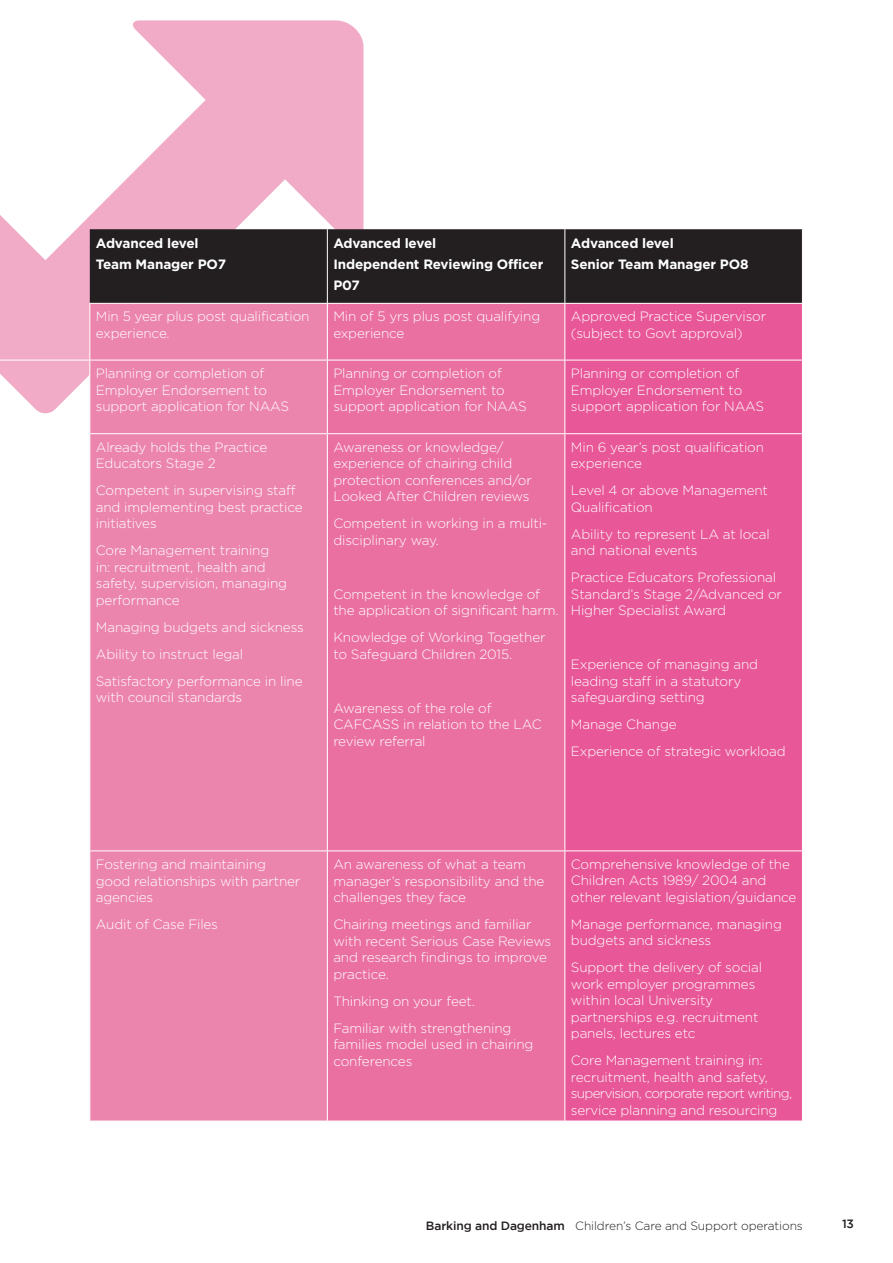
<style>
.page{position:relative;width:893px;height:1263px;background:#fff}
.page>*{position:absolute;margin:0;border:0;box-sizing:border-box;transform-origin:0 0}
.t1{font:300 13.5px/16.5px "Gotham";letter-spacing:-.01em;color:#fff}
.t2{font:700 13.5px/21px "Gotham";letter-spacing:-.01em;color:#fff}
.t3{font:300 12px "Gotham";letter-spacing:-.01em;color:#231f20}
.t4{font:500 12px "Gotham";color:#231f20}
.s1{font-weight:500}
</style>
<div class="page">
<svg style="left:0;top:20px;width:363px;height:394px;fill:#f1abc7"></svg>
<div style="left:90px;top:229px;width:712px;height:74px;background:#231f20"></div>
<div style="left:90px;top:304px;width:237px;height:817px;background:#ec85ae"></div>
<div style="left:328px;top:304px;width:236px;height:817px;background:#ea70a2"></div>
<div style="left:565px;top:304px;width:237px;height:817px;background:#e85798"></div>
<hr style="left:327px;top:229px;width:1px;height:74px;background:#fff">
<hr style="left:565px;top:229px;width:1px;height:74px;background:#fff">
<hr style="left:89px;top:303px;width:238px;height:1px;background:#fff">
<hr style="left:327px;top:303px;width:238px;height:1px;background:#fff">
<hr style="left:0;top:360px;width:90px;height:1px;background:#fff">
<hr style="left:89px;top:303px;width:1px;height:57px;background:#fff">
<hr style="left:327px;top:303px;width:1px;height:57px;background:#fff">
<hr style="left:90px;top:360px;width:237px;height:1px;background:#fff">
<hr style="left:89px;top:360px;width:1px;height:73px;background:#fff">
<hr style="left:327px;top:360px;width:238px;height:1px;background:#fff">
<hr style="left:327px;top:360px;width:1px;height:73px;background:#fff">
<hr style="left:565px;top:360px;width:238px;height:1px;background:#fff">
<hr style="left:90px;top:433px;width:237px;height:1px;background:#fff">
<hr style="left:327px;top:433px;width:238px;height:1px;background:#fff">
<hr style="left:565px;top:433px;width:238px;height:1px;background:#fff">
<hr style="left:90px;top:850px;width:237px;height:1px;background:#fff">
<hr style="left:327px;top:850px;width:238px;height:1px;background:#fff">
<hr style="left:565px;top:850px;width:238px;height:1px;background:#fff">
<p class="t2" style="left:96px;top:232px;width:132px">Advanced level<br>Team Manager PO7</p>
<p class="t2" style="left:333px;top:232px;width:212px">Advanced level<br>Independent Reviewing Officer<br>P07</p>
<p class="t2" style="left:571px;top:232px;width:179px">Advanced level<br>Senior Team Manager PO8</p>
<p class="t1" style="left:96px;top:308px;width:215px">Min 5 year plus post qualification experience.</p>
<p class="t1" style="left:333px;top:308px;width:208px">Min of 5 yrs plus post qualifying experience</p>
<p class="t1" style="left:571px;top:308px;width:197px">Approved Practice Supervisor (subject to Govt approval)</p>
<p class="t1" style="left:96px;top:365px;width:195px">Planning or completion of<br>Employer Endorsement to support application for NAAS</p>
<p class="t1" style="left:333px;top:365px;width:195px">Planning or completion of<br>Employer Endorsement to support application for NAAS</p>
<p class="t1" style="left:571px;top:365px;width:195px">Planning or completion of<br>Employer Endorsement to support application for NAAS</p>
<p class="t1" style="left:96px;top:439px;width:173px">Already holds the Practice<br>Educators Stage 2</p>
<p class="t1" style="left:96px;top:482px;width:208px">Competent in supervising staff and implementing best practice initiatives</p>
<p class="t1" style="left:96px;top:542px;width:193px">Core Management training in: recruitment, health and safety, supervision, managing performance</p>
<p class="t1" style="left:96px;top:613px;width:210px;line-height:27px">Managing budgets and sickness<br>Ability to instruct legal<br>Satisfactory performance in line</p>
<p class="t1" style="left:96px;top:689px;width:148px">with council standards</p>
<p class="t1" style="left:333px;top:439px;width:200px">Awareness or knowledge/ experience of chairing child protection conferences and/or<br>Looked After Children reviews</p>
<p class="t1" style="left:333px;top:515px;width:216px">Competent in working in a multi&shy;disciplinary way.</p>
<p class="t1" style="left:571px;top:439px;width:195px">Min 6 year’s post qualification experience</p>
<p class="t1" style="left:571px;top:482px;width:199px">Level 4 or above Management<br>Qualification</p>
<p class="t1" style="left:571px;top:526px;width:200px">Ability to represent LA at local and national events</p>
<p class="t1" style="left:571px;top:569px;width:213px">Practice Educators Professional<br>Standard’s Stage 2/Advanced or<br>Higher Specialist Award</p>
<p class="t1" style="left:333px;top:586px;width:227px">Competent in the knowledge of the application of significant harm.</p>
<p class="t1" style="left:333px;top:629px;width:214px">Knowledge of Working Together to Safeguard Children 2015.</p>
<p class="t1" style="left:571px;top:656px;width:189px">Experience of managing and leading staff in a statutory safeguarding setting</p>
<p class="t1" style="left:571px;top:711px;width:216px;line-height:27px">Manage Change<br>Experience of strategic workload</p>
<p class="t1" style="left:333px;top:700px;width:210px">Awareness of the role of<br>CAFCASS in relation to the LAC review referral</p>
<p class="t1" style="left:96px;top:856px;width:206px">Fostering and maintaining good relationships with partner agencies</p>
<p class="t1" style="left:96px;top:916px;width:124px">Audit of Case Files</p>
<p class="t1" style="left:333px;top:856px;width:213px">An awareness of what a team manager’s responsibility and the challenges they face</p>
<p class="t1" style="left:333px;top:916px;width:219px">Chairing meetings and familiar with recent Serious Case Reviews and research findings to improve practice.</p>
<p class="t1" style="left:333px;top:987px;width:180px;line-height:27px">Thinking on your feet.<br>Familiar with strengthening</p>
<p class="t1" style="left:333px;top:1036px;width:202px">families model used in chairing conferences</p>
<p class="t1" style="left:571px;top:856px;width:227px">Comprehensive knowledge of the<br>Children Acts 1989/ 2004 and other relevant legislation/guidance</p>
<p class="t1" style="left:571px;top:916px;width:213px">Manage performance, managing budgets and sickness</p>
<p class="t1" style="left:571px;top:959px;width:193px">Support the delivery of social work employer programmes within local University partnerships e.g. recruitment panels, lectures etc</p>
<p class="t1" style="left:571px;top:1052px;width:223px">Core Management training in: recruitment, health and safety, supervision, corporate report writing, service planning and resourcing</p>
<p class="t3" style="left:426px;top:1219px;width:378px"><span class="s1">Barking and Dagenham</span> Children’s Care and Support operations</p>
<p class="t4" style="left:842px;top:1216px;width:14px">13</p>
</div>
